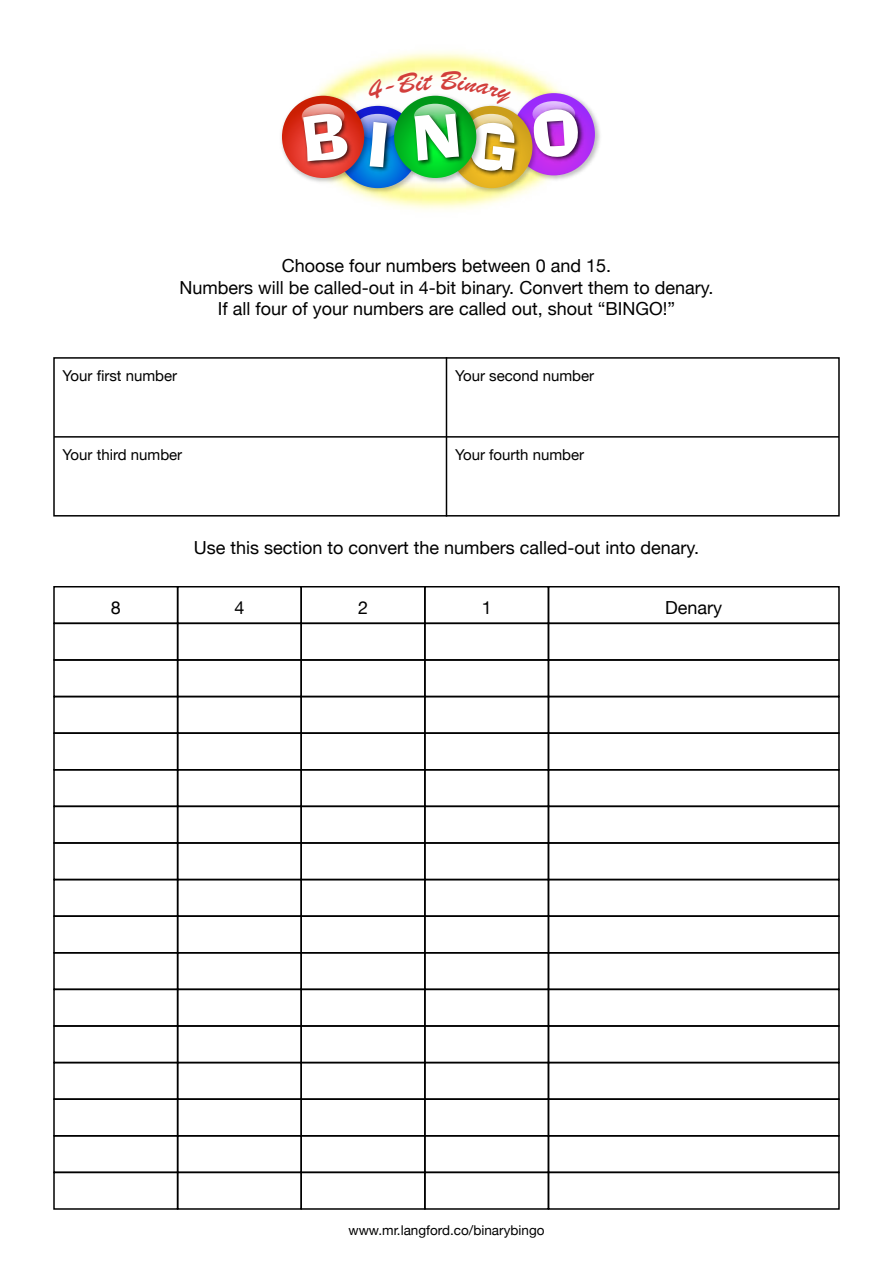
<style>
.page{position:relative;width:893px;height:1263px;background:#fff}
.page>*{position:absolute;margin:0;border:0;box-sizing:border-box;transform-origin:0 0}
.t1{font:18px/21.6px "Helvetica Neue";color:#000;text-align:center}
.t2{font:15px "Helvetica Neue";color:#000}
.t3{font:13.5px "Helvetica Neue";color:#000}
</style>
<div class="page">
<img style="left:517px;top:89px;width:84px;height:95px">
<img style="left:446px;top:101px;width:94px;height:94px">
<img style="left:460px;top:110px;width:69px;height:85px">
<img style="left:524px;top:96px;width:68px;height:86px">
<img style="left:280px;top:91px;width:80px;height:94px">
<svg style="left:282px;top:96px;width:82px;height:82px"></svg>
<img style="left:399px;top:173px;width:85px;height:12px">
<img style="left:294px;top:99px;width:66px;height:85px">
<img style="left:406px;top:173px;width:67px;height:11px">
<img style="left:360px;top:173px;width:39px;height:19px">
<div style="left:53px;top:586px;width:125px;height:38px;border:2px solid #000"></div>
<div style="left:177px;top:586px;width:125px;height:38px;border:2px solid #000"></div>
<div style="left:300px;top:586px;width:126px;height:38px;border:2px solid #000"></div>
<div style="left:424px;top:586px;width:125px;height:38px;border:2px solid #000"></div>
<div style="left:548px;top:586px;width:292px;height:38px;border:2px solid #000"></div>
<div style="left:53px;top:623px;width:125px;height:38px;border:2px solid #000"></div>
<div style="left:177px;top:623px;width:125px;height:38px;border:2px solid #000"></div>
<div style="left:300px;top:623px;width:126px;height:38px;border:2px solid #000"></div>
<div style="left:424px;top:623px;width:125px;height:38px;border:2px solid #000"></div>
<div style="left:548px;top:623px;width:292px;height:38px;border:2px solid #000"></div>
<div style="left:53px;top:659px;width:125px;height:38px;border:2px solid #000"></div>
<div style="left:177px;top:659px;width:125px;height:38px;border:2px solid #000"></div>
<div style="left:300px;top:659px;width:126px;height:38px;border:2px solid #000"></div>
<div style="left:424px;top:659px;width:125px;height:38px;border:2px solid #000"></div>
<div style="left:548px;top:659px;width:292px;height:38px;border:2px solid #000"></div>
<div style="left:53px;top:696px;width:125px;height:38px;border:2px solid #000"></div>
<div style="left:177px;top:696px;width:125px;height:38px;border:2px solid #000"></div>
<div style="left:300px;top:696px;width:126px;height:38px;border:2px solid #000"></div>
<div style="left:424px;top:696px;width:125px;height:38px;border:2px solid #000"></div>
<div style="left:548px;top:696px;width:292px;height:38px;border:2px solid #000"></div>
<div style="left:53px;top:806px;width:125px;height:38px;border:2px solid #000"></div>
<div style="left:177px;top:806px;width:125px;height:38px;border:2px solid #000"></div>
<div style="left:300px;top:806px;width:126px;height:38px;border:2px solid #000"></div>
<div style="left:424px;top:806px;width:125px;height:38px;border:2px solid #000"></div>
<div style="left:548px;top:806px;width:292px;height:38px;border:2px solid #000"></div>
<div style="left:53px;top:842px;width:125px;height:38px;border:2px solid #000"></div>
<div style="left:177px;top:842px;width:125px;height:38px;border:2px solid #000"></div>
<div style="left:300px;top:842px;width:126px;height:38px;border:2px solid #000"></div>
<div style="left:424px;top:842px;width:125px;height:38px;border:2px solid #000"></div>
<div style="left:548px;top:842px;width:292px;height:38px;border:2px solid #000"></div>
<div style="left:53px;top:879px;width:125px;height:38px;border:2px solid #000"></div>
<div style="left:177px;top:879px;width:125px;height:38px;border:2px solid #000"></div>
<div style="left:300px;top:879px;width:126px;height:38px;border:2px solid #000"></div>
<div style="left:424px;top:879px;width:125px;height:38px;border:2px solid #000"></div>
<div style="left:548px;top:879px;width:292px;height:38px;border:2px solid #000"></div>
<div style="left:53px;top:915px;width:125px;height:38px;border:2px solid #000"></div>
<div style="left:177px;top:915px;width:125px;height:38px;border:2px solid #000"></div>
<div style="left:300px;top:915px;width:126px;height:38px;border:2px solid #000"></div>
<div style="left:424px;top:915px;width:125px;height:38px;border:2px solid #000"></div>
<div style="left:548px;top:915px;width:292px;height:38px;border:2px solid #000"></div>
<div style="left:53px;top:952px;width:125px;height:38px;border:2px solid #000"></div>
<div style="left:177px;top:952px;width:125px;height:38px;border:2px solid #000"></div>
<div style="left:300px;top:952px;width:126px;height:38px;border:2px solid #000"></div>
<div style="left:424px;top:952px;width:125px;height:38px;border:2px solid #000"></div>
<div style="left:548px;top:952px;width:292px;height:38px;border:2px solid #000"></div>
<div style="left:53px;top:988px;width:125px;height:39px;border:2px solid #000"></div>
<div style="left:177px;top:988px;width:125px;height:39px;border:2px solid #000"></div>
<div style="left:300px;top:988px;width:126px;height:39px;border:2px solid #000"></div>
<div style="left:424px;top:988px;width:125px;height:39px;border:2px solid #000"></div>
<div style="left:548px;top:988px;width:292px;height:39px;border:2px solid #000"></div>
<div style="left:53px;top:1025px;width:125px;height:38px;border:2px solid #000"></div>
<div style="left:177px;top:1025px;width:125px;height:38px;border:2px solid #000"></div>
<div style="left:300px;top:1025px;width:126px;height:38px;border:2px solid #000"></div>
<div style="left:424px;top:1025px;width:125px;height:38px;border:2px solid #000"></div>
<div style="left:548px;top:1025px;width:292px;height:38px;border:2px solid #000"></div>
<div style="left:53px;top:1062px;width:125px;height:38px;border:2px solid #000"></div>
<div style="left:177px;top:1062px;width:125px;height:38px;border:2px solid #000"></div>
<div style="left:300px;top:1062px;width:126px;height:38px;border:2px solid #000"></div>
<div style="left:424px;top:1062px;width:125px;height:38px;border:2px solid #000"></div>
<div style="left:548px;top:1062px;width:292px;height:38px;border:2px solid #000"></div>
<div style="left:53px;top:1098px;width:125px;height:38px;border:2px solid #000"></div>
<div style="left:177px;top:1098px;width:125px;height:38px;border:2px solid #000"></div>
<div style="left:300px;top:1098px;width:126px;height:38px;border:2px solid #000"></div>
<div style="left:424px;top:1098px;width:125px;height:38px;border:2px solid #000"></div>
<div style="left:548px;top:1098px;width:292px;height:38px;border:2px solid #000"></div>
<div style="left:53px;top:1135px;width:125px;height:38px;border:2px solid #000"></div>
<div style="left:177px;top:1135px;width:125px;height:38px;border:2px solid #000"></div>
<div style="left:300px;top:1135px;width:126px;height:38px;border:2px solid #000"></div>
<div style="left:424px;top:1135px;width:125px;height:38px;border:2px solid #000"></div>
<div style="left:548px;top:1135px;width:292px;height:38px;border:2px solid #000"></div>
<div style="left:177px;top:1171px;width:125px;height:39px;border:2px solid #000"></div>
<div style="left:300px;top:1171px;width:126px;height:39px;border:2px solid #000"></div>
<div style="left:424px;top:1171px;width:125px;height:39px;border:2px solid #000"></div>
<div style="left:548px;top:1171px;width:292px;height:39px;border:2px solid #000"></div>
<div style="left:53px;top:732px;width:125px;height:38px;border:2px solid #000"></div>
<div style="left:177px;top:732px;width:125px;height:38px;border:2px solid #000"></div>
<div style="left:300px;top:732px;width:126px;height:38px;border:2px solid #000"></div>
<div style="left:424px;top:732px;width:125px;height:38px;border:2px solid #000"></div>
<div style="left:548px;top:732px;width:292px;height:38px;border:2px solid #000"></div>
<div style="left:53px;top:357px;width:787px;height:159px;border:2px solid #000"></div>
<hr style="left:446px;top:357px;width:1px;height:159px;background:#000">
<hr style="left:54px;top:436px;width:785px;height:2px;background:#000">
<svg style="left:302px;top:104px;width:47px;height:58px"></svg>
<svg style="left:532px;top:101px;width:48px;height:58px"></svg>
<img style="left:356px;top:71px;width:161px;height:102px">
<p class="t1" style="left:180px;top:256px;width:535px">Choose four numbers between 0 and 15.<br>Numbers will be called-out in 4-bit binary. Convert them to denary.<br>If all four of your numbers are called out, shout “BINGO!”</p>
<p class="t2" style="left:63px;top:365px;width:116px">Your first number</p>
<p class="t2" style="left:63px;top:443px;width:121px">Your third number</p>
<p class="t2" style="left:455px;top:365px;width:141px">Your second number</p>
<p class="t2" style="left:455px;top:443px;width:131px">Your fourth number</p>
<p class="t1" style="left:194px;top:537px;width:507px">Use this section to convert the numbers called-out into denary.</p>
<p class="t1" style="left:111px;top:597px;width:12px">8</p>
<p class="t1" style="left:234px;top:597px;width:12px">4</p>
<p class="t1" style="left:358px;top:597px;width:12px">2</p>
<p class="t1" style="left:482px;top:597px;width:12px">1</p>
<p class="t1" style="left:665px;top:597px;width:59px">Denary</p>
<p class="t3" style="left:348px;top:1221px;width:197px">www.mr.langford.co/binarybingo</p>
</div>
